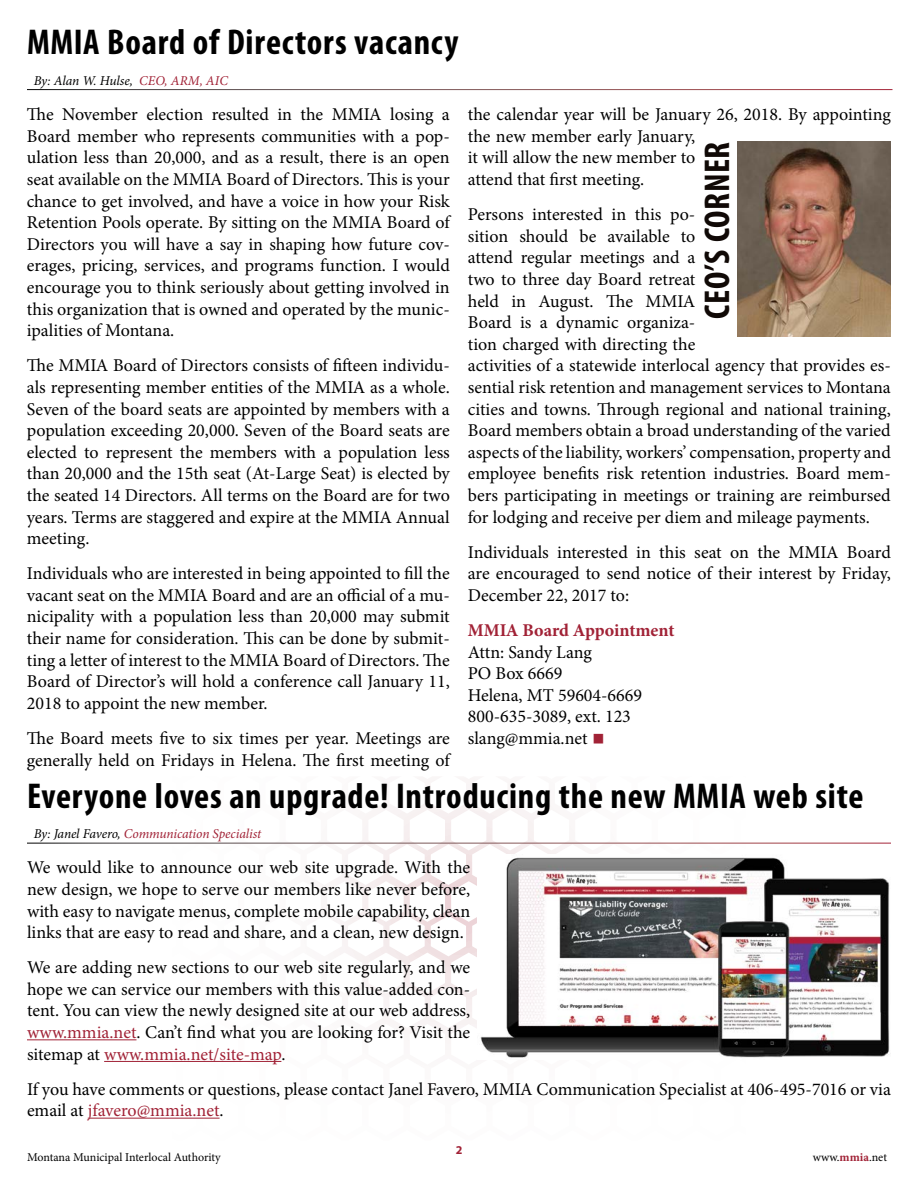
<style>
.page{position:relative;width:918px;height:1188px;background:#fff}
.page>*{position:absolute;margin:0;border:0;box-sizing:border-box;transform-origin:0 0}
.t1{font:700 condensed 36px "Myriad Pro";letter-spacing:.02em;color:#000}
.t2{font:700 condensed 36px "Myriad Pro";letter-spacing:.015em;color:#100906}
.t3{font:18px/21.6px "Minion Pro";color:#000;text-align:justify}
.t4{font:700 18px "Minion Pro";letter-spacing:-.005em;color:#a12236}
.t5{font:italic 13.5px "Minion Pro";letter-spacing:-.01em;color:#a12236}
.t6{font:italic 13.5px "Minion Pro";color:#000}
.t7{font:12px "Minion Pro";color:#000}
.t8{font:700 12px "Myriad Pro";color:#a12236}
.s1{color:#a12236}
.s2{font-weight:700;font-size:33px;color:#a12236}
.s3{color:#000}
.s4{font-weight:700;color:#a12236}
</style>
<div class="page">
<img style="left:738px;top:142px;width:153px;height:194px">
<hr style="left:27px;top:1039px;width:109px;height:1px;background:#a12236">
<hr style="left:104px;top:1061px;width:177px;height:1px;background:#a12236">
<hr style="left:88px;top:1118px;width:132px;height:1px;background:#a12236">
<img style="left:480px;top:857px;width:411px;height:201px">
<h1 class="t1" style="left:27px;top:20px;width:433px">MMIA Board of Directors vacancy</h1>
<p class="t6" style="left:34px;top:71px;width:196px">By: Alan W. Hulse, <span class="s1">CEO, ARM, AIC</span></p>
<p class="t3" style="left:27px;top:104px;width:425px">The November election resulted in the MMIA losing a Board member who represents communities with a pop&shy;ulation less than 20,000, and as a result, there is an open seat available on the MMIA Board of Directors. This is your chance to get involved, and have a voice in how your Risk Retention Pools operate. By sitting on the MMIA Board of Directors you will have a say in shaping how future cov&shy;erages, pricing, services, and programs function. I would encourage you to think seriously about getting involved in this organization that is owned and operated by the munic&shy;ipalities of Montana.</p>
<p class="t3" style="left:27px;top:355px;width:425px">The MMIA Board of Directors consists of fifteen individu&shy;als representing member entities of the MMIA as a whole.<br>Seven of the board seats are appointed by members with a population exceeding 20,000. Seven of the Board seats are elected to represent the members with a population less than 20,000 and the 15th seat (At-Large Seat) is elected by the seated 14 Directors. All terms on the Board are for two years. Terms are staggered and expire at the MMIA Annual meeting.</p>
<p class="t3" style="left:27px;top:563px;width:425px">Individuals who are interested in being appointed to fill the vacant seat on the MMIA Board and are an official of a mu&shy;nicipality with a population less than 20,000 may submit their name for consideration. This can be done by submit&shy;ting a letter of interest to the MMIA Board of Directors. The Board of Director’s will hold a conference call January 11, 2018 to appoint the new member.</p>
<p class="t3" style="left:27px;top:728px;width:425px">The Board meets five to six times per year. Meetings are generally held on Fridays in Helena. The first meeting of</p>
<p class="t3" style="left:468px;top:104px;width:425px;text-align:left">the calendar year will be January 26, 2018. By appointing the new member early January,<br>it will allow the new member to<br>attend that first meeting.</p>
<p class="t3" style="left:468px;top:204px;width:425px;text-align:left">Persons interested in this po-<br>sition should be available to<br>attend regular meetings and a<br>two to three day Board retreat<br>held in August. The MMIA<br>Board is a dynamic organiza-<br>tion charged with directing the<br>activities of a statewide interlocal agency that provides es&shy;sential risk retention and management services to Montana cities and towns. Through regional and national training, Board members obtain a broad understanding of the varied aspects of the liability, workers’ compensation, property and employee benefits risk retention industries. Board mem&shy;bers participating in meetings or training are reimbursed for lodging and receive per diem and mileage payments.</p>
<p class="t3" style="left:468px;top:541px;width:425px">Individuals interested in this seat on the MMIA Board are encouraged to send notice of their interest by Friday, December 22, 2017 to:</p>
<p class="t4" style="left:468px;top:618px;width:208px">MMIA Board Appointment</p>
<p class="t3" style="left:468px;top:641px;width:176px;text-align:left">Attn: Sandy Lang<br>PO Box 6669<br>Helena, MT 59604-6669<br>800-635-3089, ext. 123 slang@mmia.net <span class="s2">■</span></p>
<h1 class="t1" style="left:27px;top:773px;width:838px">Everyone loves an upgrade! Introducing the new MMIA web site</h1>
<p class="t5" style="left:34px;top:825px;width:229px"><span class="s3">By: Janel Favero,</span> Communication Specialist</p>
<p class="t3" style="left:27px;top:857px;width:445px">We would like to announce our web site upgrade. With the new design, we hope to serve our members like never before, with easy to navigate menus, complete mobile capability, clean links that are easy to read and share, and a clean, new design.</p>
<p class="t3" style="left:27px;top:957px;width:445px">We are adding new sections to our web site regularly, and we hope we can service our members with this value-added con&shy;tent. You can view the newly designed site at our web address, <span class="s1">www.mmia.net</span>. Can’t find what you are looking for? Visit the sitemap at <span class="s1">www.mmia.net/site-map</span>.</p>
<p class="t3" style="left:27px;top:1078px;width:866px">If you have comments or questions, please contact Janel Favero, MMIA Communication Specialist at 406-495-7016 or via email at <span class="s1">jfavero@mmia.net</span>.</p>
<h1 class="t2" style="left:695px;top:319px;width:178px;rotate:-90deg">CEO’S CORNER</h1>
<p class="t8" style="left:456px;top:1142px;width:8px">2</p>
<p class="t7" style="left:27px;top:1149px;width:195px">Montana Municipal Interlocal Authority</p>
<p class="t7" style="left:813px;top:1149px;width:76px">www.<span class="s4">mmia</span>.net</p>
</div>
